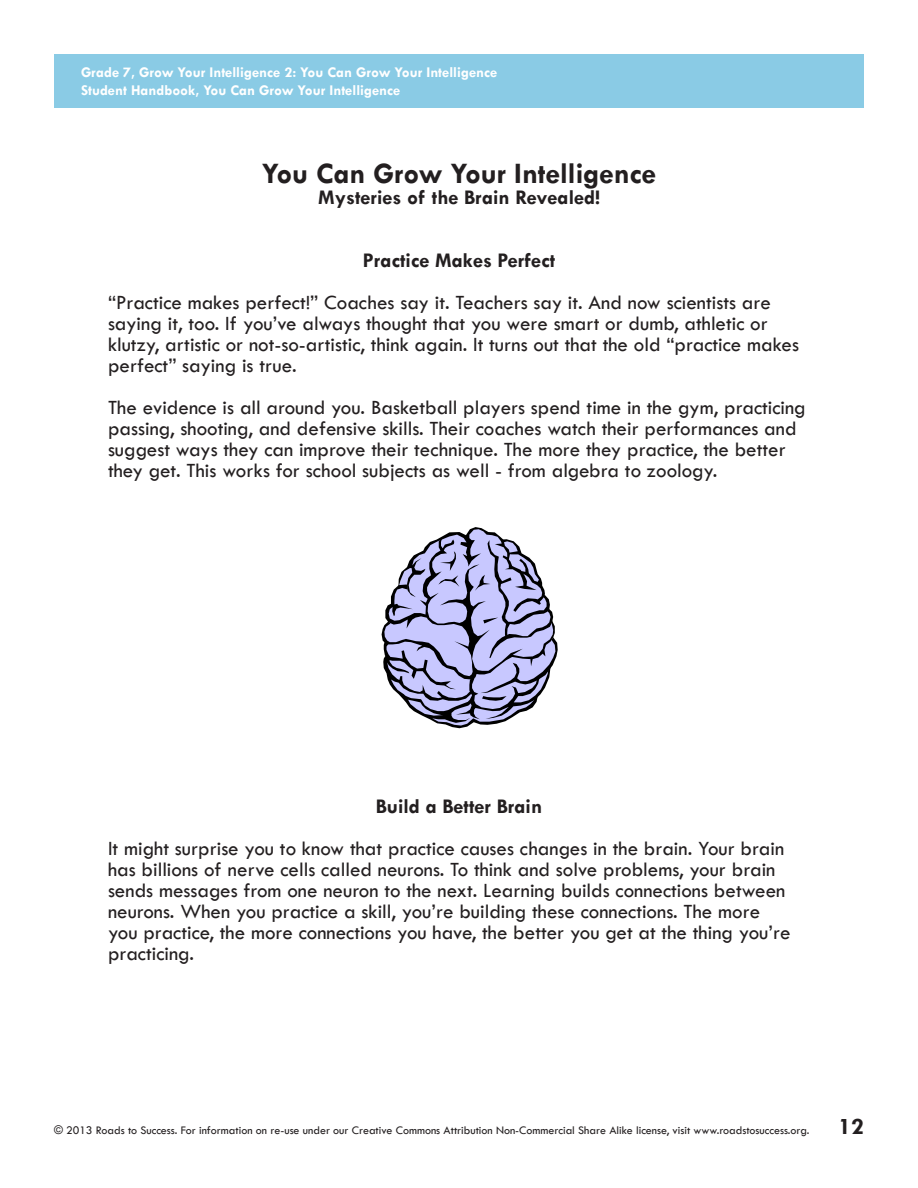
<style>
.page{position:relative;width:918px;height:1188px;background:#fff}
.page>*{position:absolute;margin:0;border:0;box-sizing:border-box;transform-origin:0 0}
.t1{font:700 30px "Tw Cen";color:#231f20}
.Lesson_Front_Page_Te{font:700 24px "Tw Cen";color:#231f20}
.t2{font:500 21px/21px "Tw Cen";color:#231f20}
.t3{font:700 21px "Tw Cen";color:#231f20}
.t4{font:700 15px "Tw Cen";color:#fff}
.t5{font:500 12px "Tw Cen";color:#231f20}
</style>
<div class="page">
<div style="left:54px;top:54px;width:810px;height:54px;background:#8acbe5"></div>
<svg style="left:382px;top:527px;width:176px;height:201px"></svg>
<p class="t4" style="left:81px;top:63px;width:418px">Grade 7, Grow Your Intelligence 2: You Can Grow Your Intelligence</p>
<p class="t4" style="left:81px;top:81px;width:321px">Student Handbook, You Can Grow Your Intelligence</p>
<p class="t1" style="left:262px;top:155px;width:396px">You Can Grow Your Intelligence</p>
<p class="t3" style="left:318px;top:184px;width:283px">Mysteries of the Brain Revealed!</p>
<p class="t3" style="left:363px;top:247px;width:194px">Practice Makes Perfect</p>
<p class="t2" style="left:108px;top:291px;width:693px">“Practice makes perfect!” Coaches say it. Teachers say it. And now scientists are saying it, too. If you’ve always thought that you were smart or dumb, athletic or klutzy, artistic or not-so-artistic, think again. It turns out that the old “practice makes perfect” saying is true.</p>
<p class="t2" style="left:108px;top:396px;width:699px">The evidence is all around you. Basketball players spend time in the gym, practicing passing, shooting, and defensive skills. Their coaches watch their performances and suggest ways they can improve their technique. The more they practice, the better they get. This works for school subjects as well - from algebra to zoology.</p>
<p class="t3" style="left:376px;top:793px;width:168px">Build a Better Brain</p>
<p class="t2" style="left:108px;top:837px;width:684px">It might surprise you to know that practice causes changes in the brain. Your brain has billions of nerve cells called neurons. To think and solve problems, your brain sends messages from one neuron to the next. Learning builds connections between neurons. When you practice a skill, you’re building these connections. The more you practice, the more connections you have, the better you get at the thing you’re practicing.</p>
<p class="t5" style="left:54px;top:1123px;width:757px">© 2013 Roads to Success. For information on re-use under our Creative Commons Attribution Non-Commercial Share Alike license, visit www.roadstosuccess.org.</p>
<p class="Lesson_Front_Page_Te" style="left:839px;top:1112px;width:27px">12</p>
</div>
